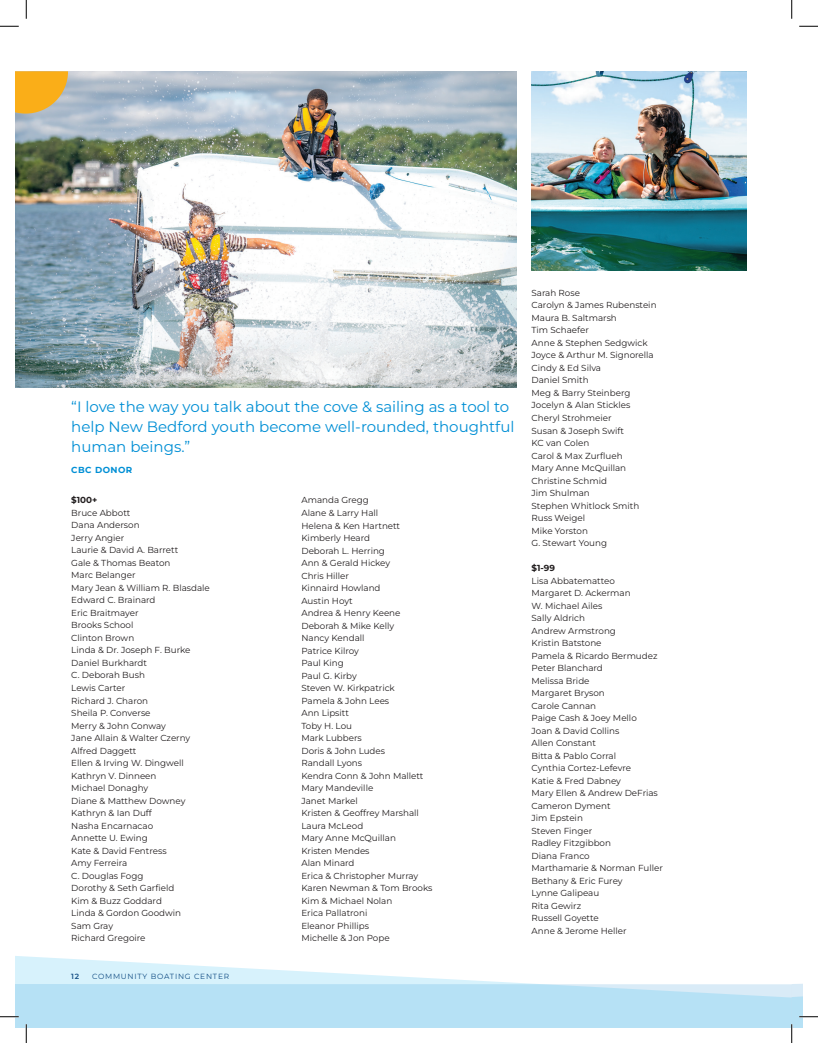
<style>
.page{position:relative;width:818px;height:1043px;background:#fff}
.page>*{position:absolute;margin:0;border:0;box-sizing:border-box;transform-origin:0 0}
.t1{font:15px/20px "Montserrat";color:#008fd5}
.t2{font:8.75px/12.5px "Montserrat";color:#231f20}
.t3{font:700 8.75px "Montserrat";color:#231f20}
.t4{font:700 8.75px "Montserrat";letter-spacing:.05em;color:#008fd5}
.t5{font:7.5px "Montserrat";letter-spacing:.1em;color:#183d71}
.t6{font:600 7.5px "Montserrat";color:#183d71}
</style>
<div class="page">
<img style="left:15px;top:71px;width:501px;height:316px">
<svg style="left:15px;top:71px;width:53px;height:43px;background:#ecb039"></svg>
<img style="left:531px;top:71px;width:215px;height:199px">
<svg style="left:15px;top:956px;width:775px;height:72px;fill:#b6e1f5"></svg>
<svg style="left:0;top:25px;width:19px;height:2px"></svg>
<svg style="left:799px;top:25px;width:19px;height:2px"></svg>
<svg style="left:0;top:1015px;width:19px;height:2px"></svg>
<svg style="left:25px;top:0;width:2px;height:19px"></svg>
<svg style="left:25px;top:1024px;width:2px;height:18px"></svg>
<svg style="left:791px;top:0;width:1px;height:19px"></svg>
<svg style="left:790px;top:984px;width:28px;height:58px"></svg>
<h1 class="t1" style="left:71px;top:396px;width:444px">“I love the way you talk about the cove &amp; sailing as a tool to help New Bedford youth become well-rounded, thoughtful human beings.”</h1>
<p class="t4" style="left:71px;top:464px;width:62px">CBC DONOR</p>
<p class="t3" style="left:71px;top:494px;width:28px">$100+</p>
<p class="t2" style="left:71px;top:506px;width:140px">Bruce Abbott<br>Dana Anderson<br>Jerry Angier<br>Laurie &amp; David A. Barrett<br>Gale &amp; Thomas Beaton<br>Marc Belanger<br>Mary Jean &amp; William R. Blasdale<br>Edward C. Brainard<br>Eric Braitmayer<br>Brooks School<br>Clinton Brown<br>Linda &amp; Dr. Joseph F. Burke<br>Daniel Burkhardt<br>C. Deborah Bush<br>Lewis Carter<br>Richard J. Charon<br>Sheila P. Converse<br>Merry &amp; John Conway<br>Jane Allain &amp; Walter Czerny<br>Alfred Daggett<br>Ellen &amp; Irving W. Dingwell<br>Kathryn V. Dinneen<br>Michael Donaghy<br>Diane &amp; Matthew Downey<br>Kathryn &amp; Ian Duff<br>Nasha Encarnacao<br>Annette U. Ewing<br>Kate &amp; David Fentress<br>Amy Ferreira<br>C. Douglas Fogg<br>Dorothy &amp; Seth Garfield<br>Kim &amp; Buzz Goddard<br>Linda &amp; Gordon Goodwin<br>Sam Gray<br>Richard Gregoire</p>
<p class="t6" style="left:71px;top:971px;width:9px">12</p>
<p class="t5" style="left:92px;top:971px;width:139px">COMMUNITY BOATING CENTER</p>
<p class="t2" style="left:301px;top:494px;width:132px">Amanda Gregg<br>Alane &amp; Larry Hall<br>Helena &amp; Ken Hartnett<br>Kimberly Heard<br>Deborah L. Herring<br>Ann &amp; Gerald Hickey<br>Chris Hiller<br>Kinnaird Howland<br>Austin Hoyt<br>Andrea &amp; Henry Keene<br>Deborah &amp; Mike Kelly<br>Nancy Kendall<br>Patrice Kilroy<br>Paul King<br>Paul G. Kirby<br>Steven W. Kirkpatrick<br>Pamela &amp; John Lees<br>Ann Lipsitt<br>Toby H. Lou<br>Mark Lubbers<br>Doris &amp; John Ludes<br>Randall Lyons<br>Kendra Conn &amp; John Mallett<br>Mary Mandeville<br>Janet Markel<br>Kristen &amp; Geoffrey Marshall<br>Laura McLeod<br>Mary Anne McQuillan<br>Kristen Mendes<br>Alan Minard<br>Erica &amp; Christopher Murray<br>Karen Newman &amp; Tom Brooks<br>Kim &amp; Michael Nolan<br>Erica Pallatroni<br>Eleanor Phillips<br>Michelle &amp; Jon Pope</p>
<p class="t2" style="left:531px;top:286px;width:126px">Sarah Rose<br>Carolyn &amp; James Rubenstein<br>Maura B. Saltmarsh<br>Tim Schaefer<br>Anne &amp; Stephen Sedgwick<br>Joyce &amp; Arthur M. Signorella<br>Cindy &amp; Ed Silva<br>Daniel Smith<br>Meg &amp; Barry Steinberg<br>Jocelyn &amp; Alan Stickles<br>Cheryl Strohmeier<br>Susan &amp; Joseph Swift<br>KC van Colen<br>Carol &amp; Max Zurflueh<br>Mary Anne McQuillan<br>Christine Schmid<br>Jim Shulman<br>Stephen Whitlock Smith<br>Russ Weigel<br>Mike Yorston<br>G. Stewart Young</p>
<p class="t3" style="left:531px;top:562px;width:25px">$1-99</p>
<p class="t2" style="left:531px;top:574px;width:133px">Lisa Abbatematteo<br>Margaret D. Ackerman<br>W. Michael Ailes<br>Sally Aldrich<br>Andrew Armstrong<br>Kristin Batstone<br>Pamela &amp; Ricardo Bermudez<br>Peter Blanchard<br>Melissa Bride<br>Margaret Bryson<br>Carole Cannan<br>Paige Cash &amp; Joey Mello<br>Joan &amp; David Collins<br>Allen Constant<br>Bitta &amp; Pablo Corral<br>Cynthia Cortez-Lefevre<br>Katie &amp; Fred Dabney<br>Mary Ellen &amp; Andrew DeFrias<br>Cameron Dyment<br>Jim Epstein<br>Steven Finger<br>Radley Fitzgibbon<br>Diana Franco<br>Marthamarie &amp; Norman Fuller<br>Bethany &amp; Eric Furey<br>Lynne Galipeau<br>Rita Gewirz<br>Russell Goyette<br>Anne &amp; Jerome Heller</p>
</div>
